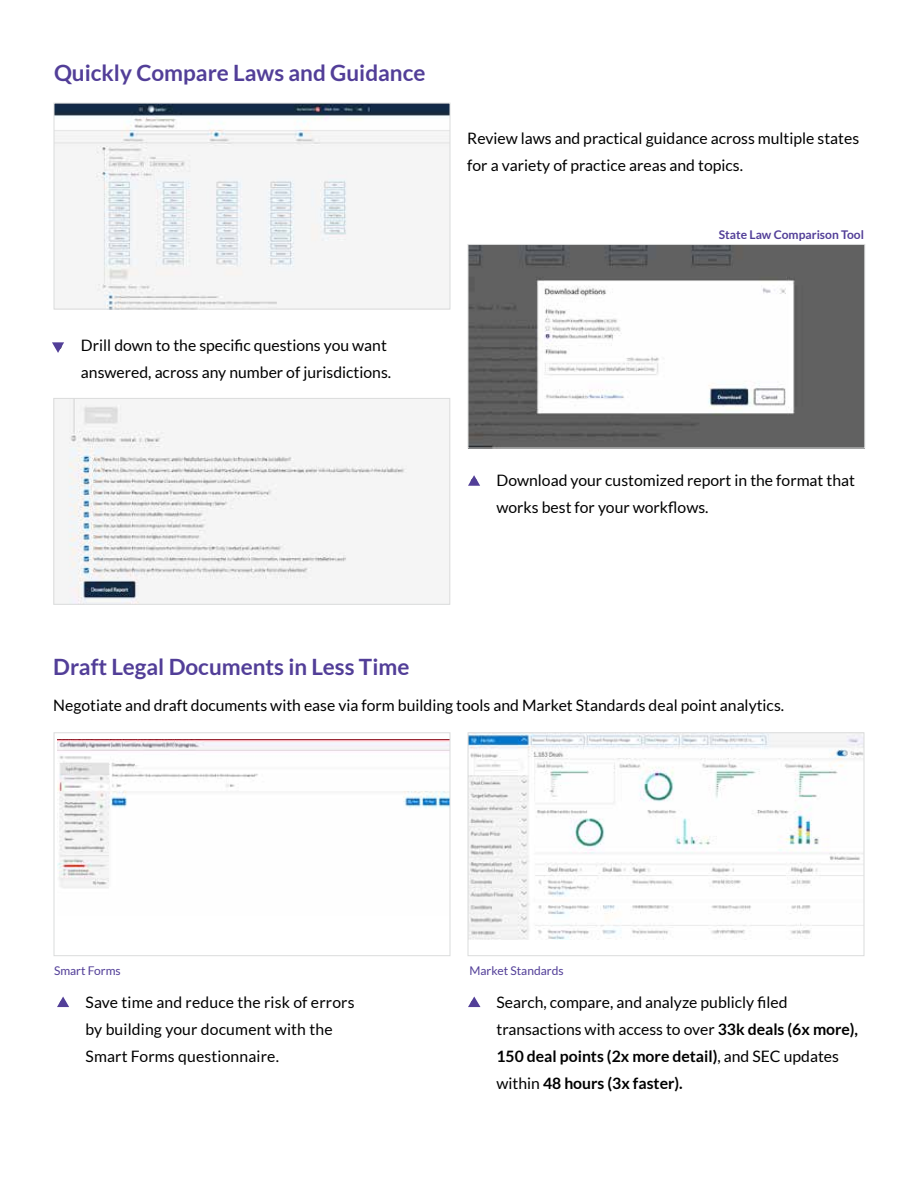
<style>
.page{position:relative;width:918px;height:1188px;background:#fff}
.page>*{position:absolute;margin:0;border:0;box-sizing:border-box;transform-origin:0 0}
.t1{font:700 22.5px "Lato";color:#523e98}
.t2{font:15.75px/27px "Lato";color:#000}
.t3{font:12px "Lato";color:#523e98}
.t4{font:700 12px "Lato";color:#523e98}
.s1{font-weight:700}
</style>
<div class="page">
<img style="left:56px;top:105px;width:392px;height:202px">
<div style="left:54px;top:103px;width:396px;height:206px;border:1px solid #dbdcdc"></div>
<img style="left:68px;top:400px;width:339px;height:203px">
<div style="left:53px;top:398px;width:397px;height:207px;border:1px solid #dbdcdc"></div>
<img style="left:470px;top:246px;width:393px;height:200px">
<div style="left:468px;top:244px;width:397px;height:204px;border:1px solid #dbdcdc"></div>
<img style="left:58px;top:740px;width:390px;height:148px">
<div style="left:54px;top:732px;width:396px;height:224px;border:1px solid #dbdcdc"></div>
<img style="left:470px;top:734px;width:392px;height:206px">
<div style="left:468px;top:732px;width:396px;height:224px;border:1px solid #dbdcdc"></div>
<svg style="left:57px;top:997px;width:12px;height:10px"></svg>
<svg style="left:468px;top:997px;width:12px;height:10px"></svg>
<svg style="left:52px;top:342px;width:12px;height:11px"></svg>
<svg style="left:468px;top:475px;width:12px;height:11px"></svg>
<h1 class="t1" style="left:54px;top:60px;width:373px">Quickly Compare Laws and Guidance</h1>
<p class="t2" style="left:54px;top:332px;width:339px;text-align:right">• Drill down to the specific questions you want answered, across any number of jurisdictions.</p>
<p class="t2" style="left:467px;top:125px;width:393px">Review laws and practical guidance across multiple states for a variety of practice areas and topics.</p>
<p class="t4" style="left:719px;top:228px;width:147px">State Law Comparison Tool</p>
<p class="t2" style="left:496px;top:467px;width:360px;text-indent:-27px">• Download your customized report in the format that works best for your workflows.</p>
<h1 class="t1" style="left:53px;top:654px;width:358px">Draft Legal Documents in Less Time</h1>
<p class="t2" style="left:53px;top:692px;width:732px">Negotiate and draft documents with ease via form building tools and Market Standards deal point analytics.</p>
<p class="t3" style="left:54px;top:964px;width:68px">Smart Forms</p>
<p class="t3" style="left:470px;top:964px;width:96px">Market Standards</p>
<p class="t2" style="left:496px;top:989px;width:363px;text-indent:-27px">• Search, compare, and analyze publicly filed transactions with access to over <span class="s1">33k deals (6x more), 150 deal points (2x more detail)</span>, and SEC updates within <span class="s1">48 hours (3x faster).</span></p>
<p class="t2" style="left:85px;top:989px;width:271px;text-indent:-27px">• Save time and reduce the risk of errors by building your document with the<br>Smart Forms questionnaire.</p>
</div>
